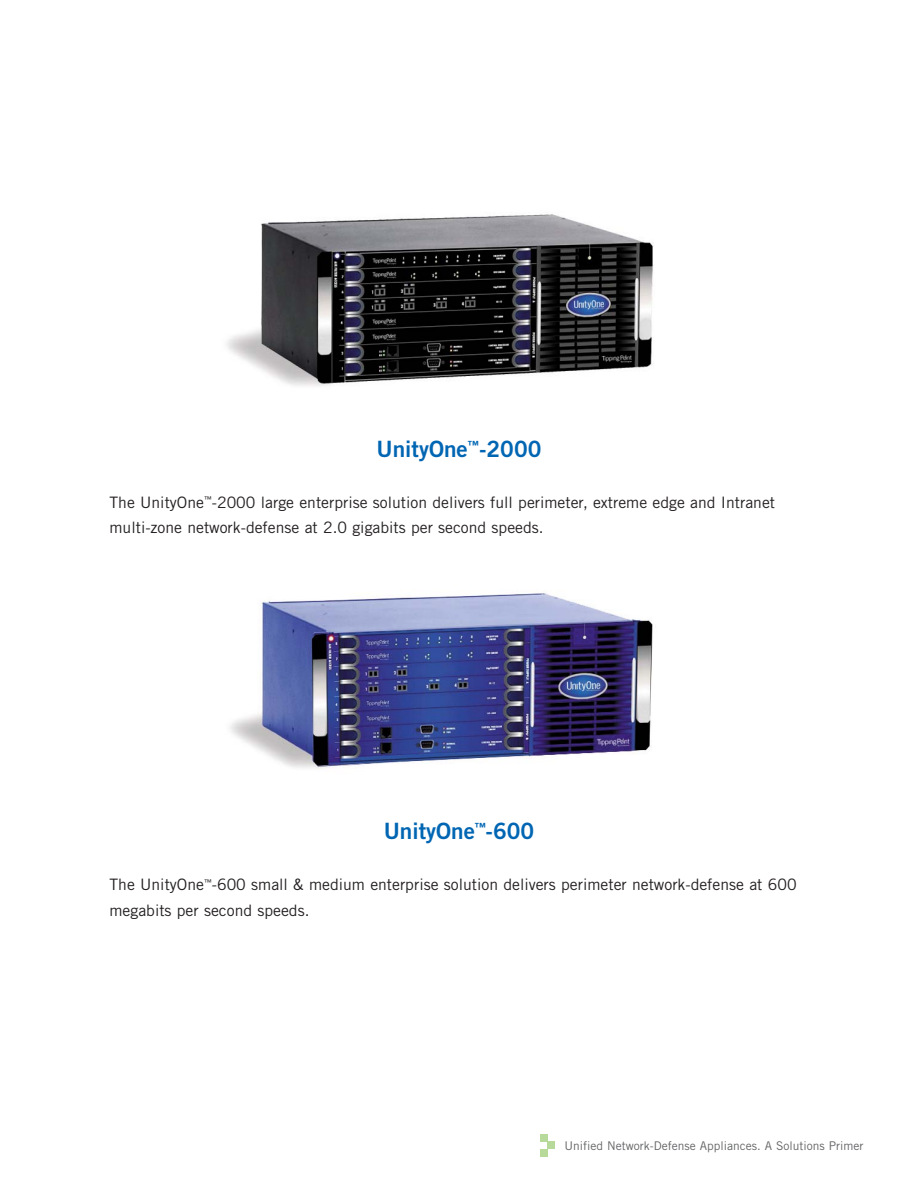
<style>
.page{position:relative;width:918px;height:1188px;background:#fff}
.page>*{position:absolute;margin:0;border:0;box-sizing:border-box;transform-origin:0 0}
.t1{font:22.5px "Trade Gothic Bold Two";color:#0066b3}
.t2{font:15.75px/25.5px "Trade Gothic";color:#231f20}
.t3{font:12px "Trade Gothic";color:#636466}
</style>
<div class="page">
<img style="left:226px;top:214px;width:427px;height:172px">
<img style="left:230px;top:593px;width:423px;height:176px">
<div style="left:540px;top:1134px;width:8px;height:8px;background:#b7da9b"></div>
<div style="left:548px;top:1142px;width:7px;height:7px;background:#b7da9b"></div>
<div style="left:540px;top:1149px;width:8px;height:8px;background:#b7da9b"></div>
<h1 class="t1" style="left:377px;top:441px;width:166px">UnityOne<sup>™</sup>-2000</h1>
<p class="t2" style="left:110px;top:491px;width:667px">The UnityOne<sup>™</sup>-2000 large enterprise solution delivers full perimeter, extreme edge and Intranet multi-zone network-defense at 2.0 gigabits per second speeds.</p>
<h1 class="t1" style="left:384px;top:823px;width:152px">UnityOne<sup>™</sup>-600</h1>
<p class="t2" style="left:110px;top:874px;width:689px">The UnityOne<sup>™</sup>-600 small &amp; medium enterprise solution delivers perimeter network-defense at 600 megabits per second speeds.</p>
<p class="t3" style="left:564px;top:1141px;width:301px">Unified Network-Defense Appliances. A Solutions Primer</p>
</div>
